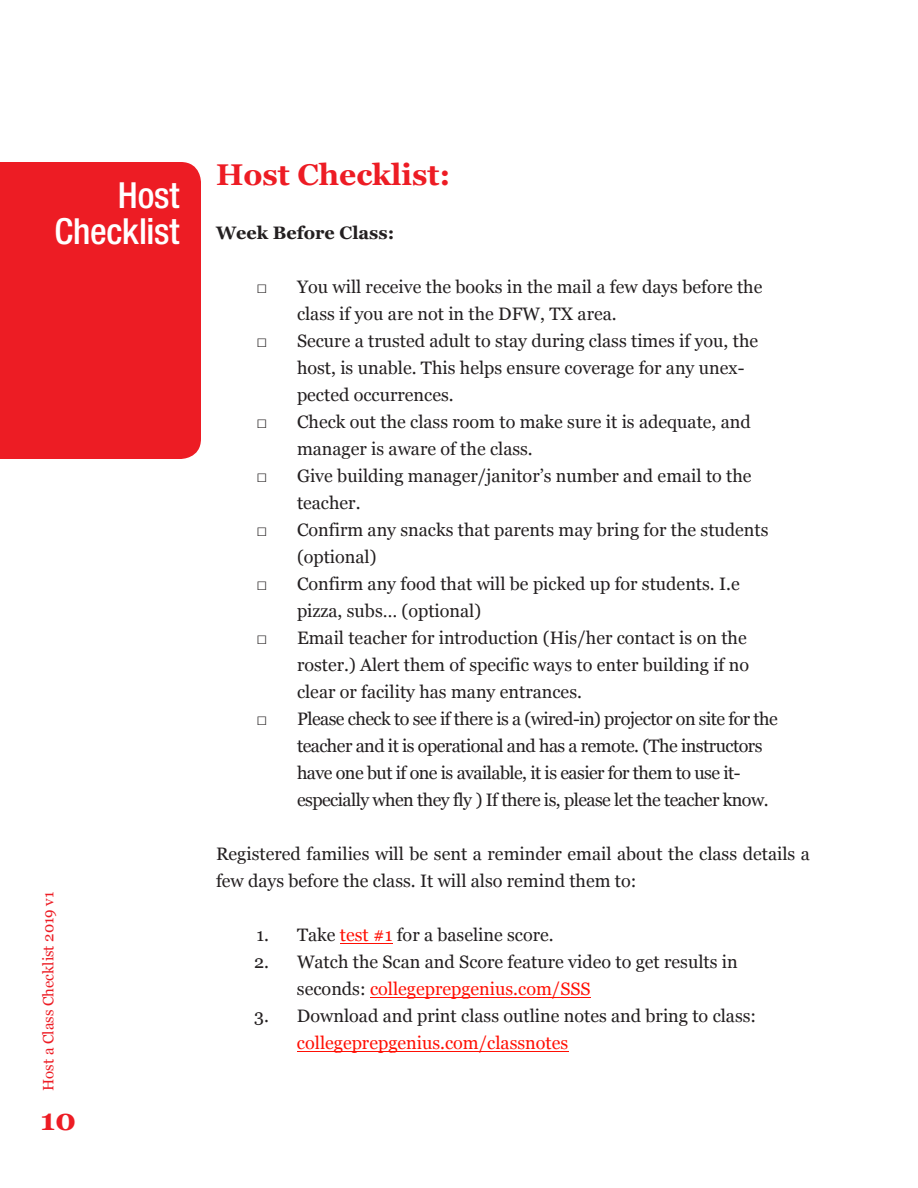
<style>
.page{position:relative;width:918px;height:1188px;background:#fff}
.page>*{position:absolute;margin:0;border:0;box-sizing:border-box;transform-origin:0 0}
.t1{font:500 condensed 36px/36px "Helvetica Neue LT Std";letter-spacing:-.005em;color:#fff;text-align:right}
.t2{font:700 30px "Georgia";color:#ed1c24}
.t3{font:18px/27px "Georgia";color:#231f20}
.t4{font:18px/27px "Georgia";letter-spacing:-.03em;color:#231f20}
.t5{font:18px "Georgia";color:#ff0f04}
.t6{font:700 18px "Georgia";color:#231f20}
.t7{font:15px "Georgia";color:#ed1c24}
.s1{color:#ff0f04}
</style>
<div class="page">
<div style="left:0;top:162px;width:201px;height:297px;background:#ed1c24"></div>
<hr style="left:297px;top:1051px;width:271px;height:1px;background:#ff0f04">
<hr style="left:370px;top:997px;width:221px;height:1px;background:#ff0f04">
<hr style="left:340px;top:943px;width:52px;height:1px;background:#ff0f04">
<h1 class="t1" style="left:54px;top:177px;width:127px">Host<br>Checklist</h1>
<p class="t7" style="left:37px;top:1091px;width:201px;rotate:-90deg">Host a Class Checklist 2019 v1</p>
<h2 class="t2" style="left:40px;top:1100px;width:37px">10</h2>
<h2 class="t2" style="left:216px;top:155px;width:236px">Host Checklist:</h2>
<p class="t6" style="left:216px;top:221px;width:180px">Week Before Class:</p>
<p class="t3" style="left:297px;top:272px;width:467px;text-indent:-40px">□ You will receive the books in the mail a few days before the class if you are not in the DFW, TX area.</p>
<p class="t3" style="left:297px;top:326px;width:463px;text-indent:-40px">□ Secure a trusted adult to stay during class times if you, the host, is unable. This helps ensure coverage for any unex&shy;pected occurrences.</p>
<p class="t3" style="left:297px;top:407px;width:455px;text-indent:-40px">□ Check out the class room to make sure it is adequate, and manager is aware of the class.</p>
<p class="t3" style="left:297px;top:461px;width:456px;text-indent:-40px">□ Give building manager/janitor’s number and email to the teacher.</p>
<p class="t3" style="left:297px;top:515px;width:473px;text-indent:-40px">□ Confirm any snacks that parents may bring for the students (optional)</p>
<p class="t3" style="left:297px;top:569px;width:444px;text-indent:-40px">□ Confirm any food that will be picked up for students. I.e pizza, subs… (optional)</p>
<p class="t3" style="left:297px;top:623px;width:454px;text-indent:-40px">□ Email teacher for introduction (His/her contact is on the roster.) Alert them of specific ways to enter building if no clear or facility has many entrances.</p>
<p class="t4" style="left:297px;top:704px;width:482px;text-indent:-40px">□ Please check to see if there is a (wired-in) projector on site for the teacher and it is operational and has a remote. (The instructors have one but if one is available, it is easier for them to use it&shy;especially when they fly ) If there is, please let the teacher know.</p>
<p class="t3" style="left:216px;top:839px;width:595px">Registered families will be sent a reminder email about the class details a few days before the class. It will also remind them to:</p>
<p class="t3" style="left:257px;top:920px;width:299px">1. Take <span class="s1">test #1</span> for a baseline score.</p>
<p class="t3" style="left:297px;top:947px;width:442px;text-indent:-43px">2. Watch the Scan and Score feature video to get results in seconds: <span class="s1">collegeprepgenius.com/SSS</span></p>
<p class="t3" style="left:254px;top:1001px;width:503px">3. Download and print class outline notes and bring to class:</p>
<p class="t5" style="left:297px;top:1029px;width:273px">collegeprepgenius.com/classnotes</p>
</div>
